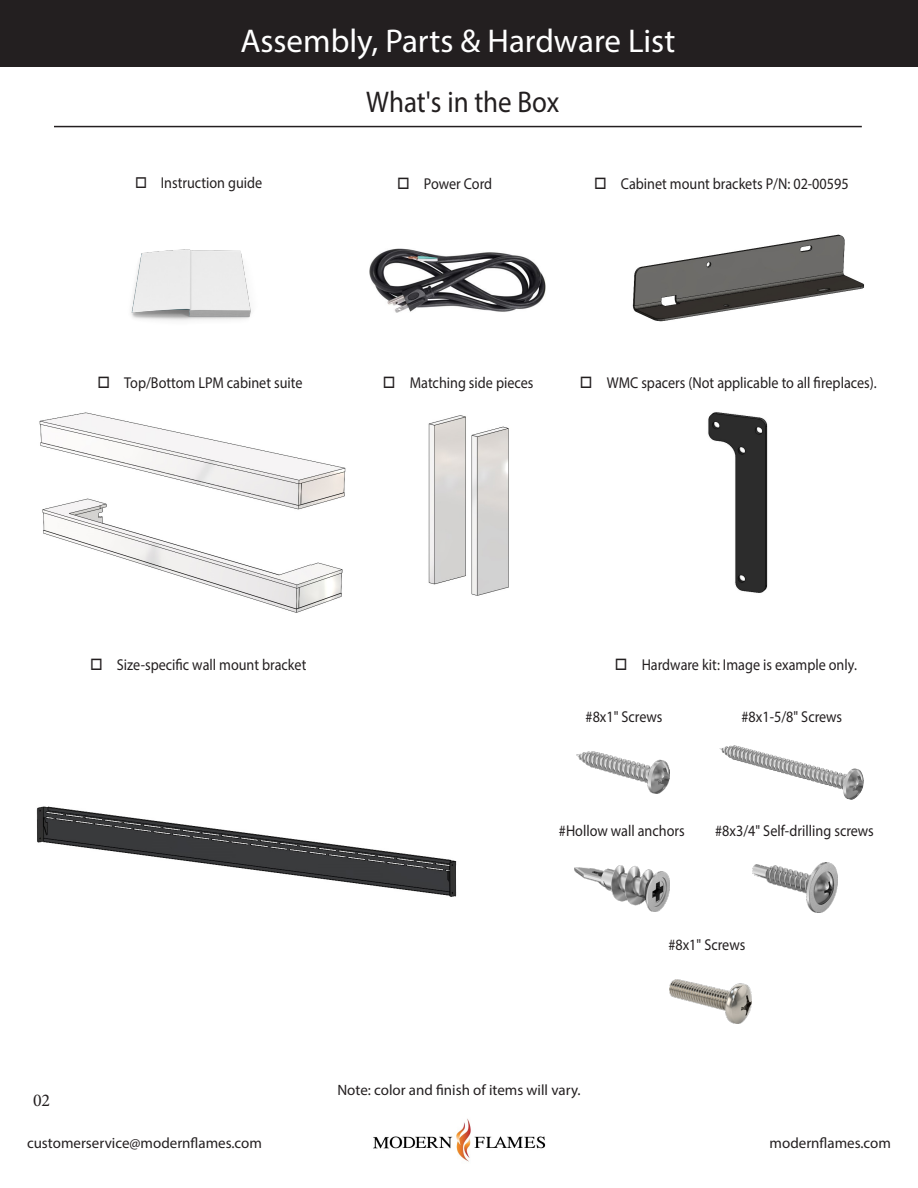
<style>
.page{position:relative;width:918px;height:1188px;background:#fff}
.page>*{position:absolute;margin:0;border:0;box-sizing:border-box;transform-origin:0 0}
.t1{font:33px "Myriad Pro";color:#fff}
.t2{font:30px "Myriad Pro";color:#231f20;scale:.9 1}
.t3{font:18px "Minion Pro";color:#231f20}
.t4{font:15.75px "Myriad Pro";color:#231f20;scale:.9 1}
.t5{font:15px "Myriad Pro";color:#231f20}
</style>
<div class="page">
<img style="left:373px;top:1118px;width:173px;height:44px">
<div style="left:0;top:0;width:918px;height:66px;background:#231f20"></div>
<img style="left:369px;top:248px;width:177px;height:64px">
<img style="left:39px;top:412px;width:307px;height:201px">
<img style="left:131px;top:249px;width:120px;height:72px">
<img style="left:632px;top:234px;width:232px;height:88px">
<img style="left:428px;top:415px;width:81px;height:181px">
<img style="left:708px;top:412px;width:60px;height:181px">
<img style="left:720px;top:745px;width:144px;height:55px">
<img style="left:574px;top:865px;width:96px;height:46px">
<img style="left:576px;top:752px;width:94px;height:42px">
<img style="left:670px;top:980px;width:82px;height:43px">
<img style="left:752px;top:863px;width:85px;height:50px">
<img style="left:36px;top:806px;width:421px;height:91px">
<hr style="left:54px;top:126px;width:808px;height:1px;background:#231f20">
<p class="t1" style="left:241px;top:20px;width:436px">Assembly, Parts &amp; Hardware List</p>
<p class="t4" style="left:135px;top:173px;width:143px">□ Instruction guide</p>
<p class="t2" style="left:366px;top:83px;width:216px">What's in the Box</p>
<p class="t4" style="left:397px;top:174px;width:107px">□ Power Cord</p>
<p class="t4" style="left:594px;top:174px;width:284px">□ Cabinet mount brackets P/N: 02-00595</p>
<p class="t4" style="left:97px;top:373px;width:229px">□ Top/Bottom LPM cabinet suite</p>
<p class="t4" style="left:383px;top:373px;width:169px">□ Matching side pieces</p>
<p class="t4" style="left:580px;top:373px;width:331px">□ WMC spacers (Not applicable to all fireplaces).</p>
<p class="t4" style="left:90px;top:655px;width:242px">□ Size-specific wall mount bracket</p>
<p class="t4" style="left:615px;top:655px;width:270px">□ Hardware kit: Image is example only.</p>
<p class="t4" style="left:586px;top:707px;width:87px">#8x1" Screws</p>
<p class="t4" style="left:742px;top:707px;width:113px">#8x1-5/8" Screws</p>
<p class="t4" style="left:559px;top:821px;width:141px">#Hollow wall anchors</p>
<p class="t4" style="left:715px;top:821px;width:178px">#8x3/4" Self-drilling screws</p>
<p class="t3" style="left:33px;top:1088px;width:19px">02</p>
<p class="t5" style="left:337px;top:1081px;width:245px">Note: color and finish of items will vary.</p>
<p class="t4" style="left:668px;top:935px;width:87px">#8x1" Screws</p>
<p class="t5" style="left:27px;top:1134px;width:236px">customerservice@modernflames.com</p>
<p class="t5" style="left:770px;top:1134px;width:123px">modernflames.com</p>
</div>
